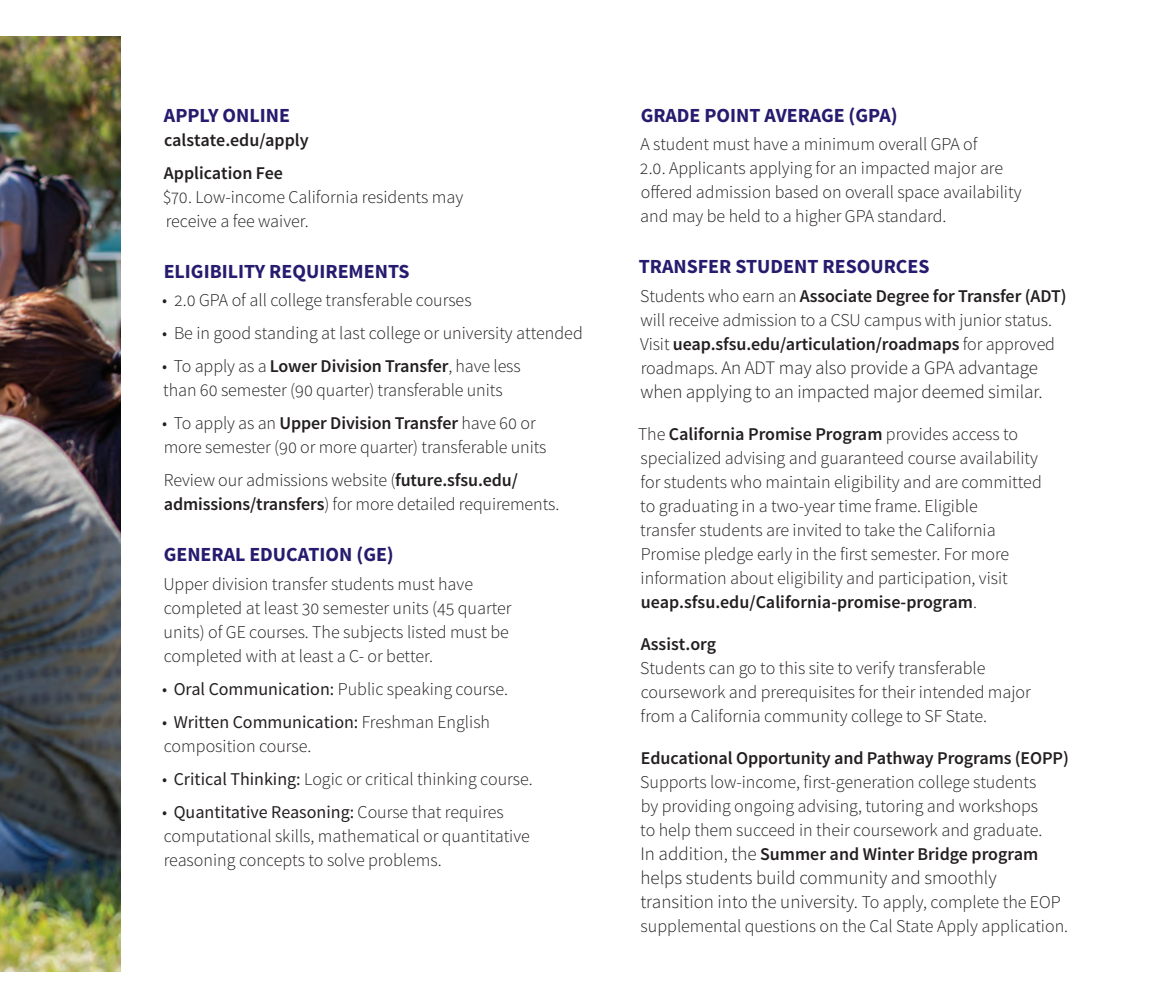
<style>
.page{position:relative;width:1152px;height:1008px;background:#fff}
.page>*{position:absolute;margin:0;border:0;box-sizing:border-box;transform-origin:0 0}
.t1{font:700 20px "Source Sans Pro";color:#261b6f}
.t2{font:300 19px/24px "Source Sans Pro";letter-spacing:-.005em;color:#231f20}
.t3{font:300 18px/24px "Source Sans Pro";color:#231f20}
.t4{font:600 18px "Source Sans Pro";letter-spacing:-.005em;color:#231f20}
.s1{font-weight:600}
.s2{font-weight:400}
.s3{font-size:18px}
.s4{font-size:19px}
</style>
<div class="page">
<img style="left:0;top:36px;width:121px;height:936px">
<h3 class="t1" style="left:164px;top:102px;width:128px">APPLY ONLINE</h3>
<p class="t4" style="left:164px;top:128px;width:146px">calstate.edu/apply</p>
<p class="t4" style="left:164px;top:161px;width:121px">Application Fee</p>
<p class="t3" style="left:163px;top:185px;width:302px">$70. Low-income California residents may receive a fee waiver.</p>
<h3 class="t1" style="left:164px;top:258px;width:247px">ELIGIBILITY REQUIREMENTS</h3>
<p class="t3" style="left:162px;top:288px;width:311px">• 2.0 GPA of all college transferable courses</p>
<p class="t3" style="left:162px;top:321px;width:422px">• Be in good standing at last college or university attended</p>
<p class="t3" style="left:162px;top:354px;width:360px">• To apply as a <span class="s1">Lower Division Transfer</span>, have less than 60 semester (90 quarter) transferable units</p>
<p class="t3" style="left:162px;top:411px;width:386px">• To apply as an <span class="s1">Upper Division Transfer</span> have 60 or more semester (90 or more quarter) transferable units</p>
<p class="t3" style="left:164px;top:468px;width:397px">Review our admissions website (<span class="s1">future.sfsu.edu/ admissions/transfers</span>) for more detailed requirements.</p>
<h3 class="t1" style="left:164px;top:542px;width:232px">GENERAL EDUCATION (GE)</h3>
<p class="t3" style="left:163px;top:572px;width:350px">Upper division transfer students must have completed at least 30 semester units (45 quarter units) of GE courses. The subjects listed must be completed with at least a C- or better.</p>
<p class="t3" style="left:162px;top:677px;width:347px">• <span class="s2">Oral Communication:</span> Public speaking course.</p>
<p class="t3" style="left:162px;top:710px;width:329px">• <span class="s2">Written Communication:</span> Freshman English composition course.</p>
<p class="t3" style="left:162px;top:767px;width:372px">• <span class="s2">Critical Thinking:</span> Logic or critical thinking course.</p>
<p class="t3" style="left:162px;top:800px;width:369px">• <span class="s2">Quantitative Reasoning:</span> Course that requires computational skills, mathematical or quantitative reasoning concepts to solve problems.</p>
<h3 class="t1" style="left:641px;top:102px;width:258px">GRADE POINT AVERAGE (GPA)</h3>
<p class="t3" style="left:640px;top:132px;width:383px">A student must have a minimum overall GPA of<br>2.0. Applicants applying for an impacted major are offered admission based on overall space availability and may be held to a higher GPA standard.</p>
<h3 class="t1" style="left:639px;top:254px;width:292px">TRANSFER STUDENT RESOURCES</h3>
<p class="t3" style="left:640px;top:284px;width:428px">Students who earn an <span class="s1">Associate Degree for Transfer (ADT) </span>will receive admission to a CSU campus with junior status.<br>Visit <span class="s1">ueap.sfsu.edu/articulation/roadmaps</span> for approved</p>
<p class="t2" style="left:640px;top:356px;width:404px"><span class="s3">roadmaps.</span> An ADT may also provide a GPA advantage when applying to an impacted major deemed similar.</p>
<p class="t3" style="left:638px;top:422px;width:405px">The <span class="s1">California Promise Program</span> provides access to specialized advising and guaranteed course availability for students who maintain eligibility and are committed to graduating in a two-year time frame. Eligible<br>transfer students are invited to take the California Promise pledge early in the first semester. For more information about eligibility and participation, visit <span class="s1">ueap.sfsu.edu/California-promise-program</span>.</p>
<p class="t4" style="left:641px;top:633px;width:77px">Assist.org</p>
<p class="t3" style="left:640px;top:656px;width:392px">Students can go to this site to verify transferable coursework and prerequisites for their intended major from a California community college to SF State.</p>
<p class="t4" style="left:641px;top:746px;width:430px">Educational Opportunity and Pathway Programs (EOPP)</p>
<p class="t3" style="left:640px;top:770px;width:404px">Supports low-income, first-generation college students by providing ongoing advising, tutoring and workshops to help them succeed in their coursework and graduate.<br><span class="s4">In addition, the</span> <span class="s1">Summer and Winter Bridge program</span></p>
<p class="t2" style="left:640px;top:866px;width:422px">helps students build community and smoothly transition into the university. <span class="s3">To apply, complete the EOP</span></p>
<p class="t3" style="left:641px;top:914px;width:429px">supplemental questions on the Cal State Apply application.</p>
</div>
